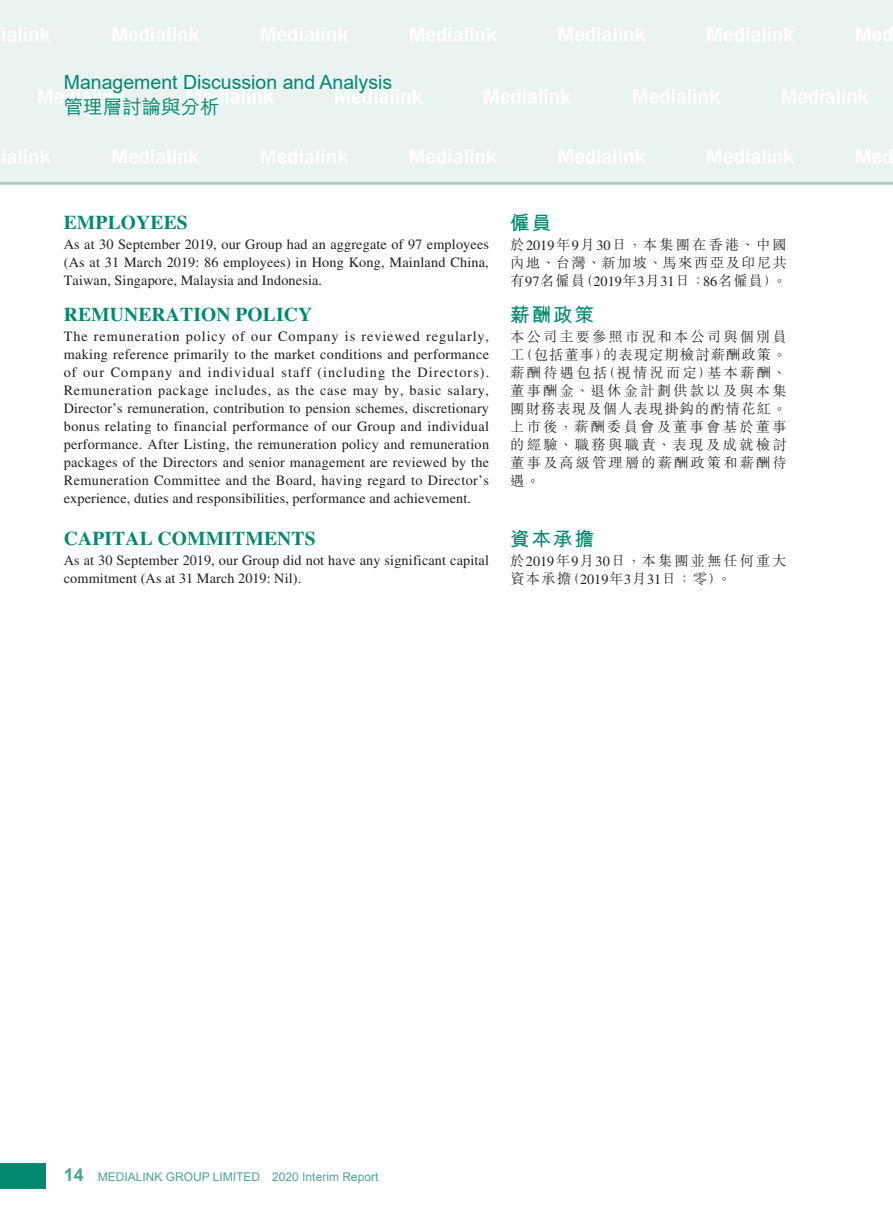
<style>
.page{position:relative;width:893px;height:1212px;background:#fff}
.page>*{position:absolute;margin:0;border:0;box-sizing:border-box;transform-origin:0 0}
._03_Subhead_1{font:700 19.5px "Times LT Std";letter-spacing:.01em;color:#00896e}
.t1{font:19.5px "Arial";color:#00896e}
._003_C_Subhead_1{font:700 19.5px "M Hei HK";letter-spacing:.1em;color:#00896e}
.t2{font:500 19.5px "M Hei HK";color:#00896e}
._01_Body{font:14.25px/18px "Times LT Std";letter-spacing:.01em;color:#231f20;text-align:justify}
._001_C_Body{font:300 14.25px/18px "M Sung HK";letter-spacing:.15em;color:#231f20;text-align:justify}
.t3{font:12px "Arial";color:#4ba790}
.s1{font-family:"Times LT Std";font-weight:400}
.s2{font-weight:700;font-size:18px}
</style>
<div class="page">
<hr style="left:0;top:182px;width:893px;height:3px;background:#a3d0c2">
<div style="left:0;top:1163px;width:46px;height:25px;background:#00896e"></div>
<h1 class="t1" style="left:64px;top:69px;width:330px">Management Discussion and Analysis</h1>
<h1 class="t2" style="left:64px;top:92px;width:157px">管理層討論與分析</h1>
<p class="_03_Subhead_1" style="left:64px;top:211px;width:126px">EMPLOYEES</p>
<p class="_01_Body" style="left:64px;top:235px;width:427px">As at 30 September 2019, our Group had an aggregate of 97 employees (As at 31 March 2019: 86 employees) in Hong Kong, Mainland China, Taiwan, Singapore, Malaysia and Indonesia.</p>
<p class="_03_Subhead_1" style="left:64px;top:303px;width:250px">REMUNERATION POLICY</p>
<p class="_01_Body" style="left:64px;top:327px;width:427px">The remuneration policy of our Company is reviewed regularly, making reference primarily to the market conditions and performance of our Company and individual staff (including the Directors).<br>Remuneration package includes, as the case may by, basic salary, Director’s remuneration, contribution to pension schemes, discretionary bonus relating to financial performance of our Group and individual performance. After Listing, the remuneration policy and remuneration packages of the Directors and senior management are reviewed by the Remuneration Committee and the Board, having regard to Director’s experience, duties and responsibilities, performance and achievement.</p>
<p class="_03_Subhead_1" style="left:64px;top:527px;width:253px">CAPITAL COMMITMENTS</p>
<p class="_01_Body" style="left:64px;top:551px;width:427px">As at 30 September 2019, our Group did not have any significant capital commitment (As at 31 March 2019: Nil).</p>
<p class="_003_C_Subhead_1" style="left:510px;top:209px;width:42px">僱員</p>
<p class="_001_C_Body" style="left:510px;top:235px;width:278px">於<span class="s1">2019</span>年<span class="s1">9</span>月<span class="s1">30</span>日，本集團在香港、中國內地、台灣、新加坡、馬來西亞及印尼共有<span class="s1">97</span>名僱員（<span class="s1">2019</span>年<span class="s1">3</span>月<span class="s1">31</span>日：<span class="s1">86</span>名僱員）。</p>
<p class="_003_C_Subhead_1" style="left:510px;top:301px;width:85px">薪酬政策</p>
<p class="_001_C_Body" style="left:510px;top:327px;width:278px">本公司主要參照市況和本公司與個別員工（包括董事）的表現定期檢討薪酬政策。薪酬待遇包括（視情況而定）基本薪酬、董事酬金、退休金計劃供款以及與本集團財務表現及個人表現掛鈎的酌情花紅。上市後，薪酬委員會及董事會基於董事的經驗、職務與職責、表現及成就檢討董事及高級管理層的薪酬政策和薪酬待遇。</p>
<p class="_003_C_Subhead_1" style="left:510px;top:525px;width:85px">資本承擔</p>
<p class="_001_C_Body" style="left:510px;top:551px;width:278px">於<span class="s1">2019</span>年<span class="s1">9</span>月<span class="s1">30</span>日，本集團並無任何重大資本承擔（<span class="s1">2019</span>年<span class="s1">3</span>月<span class="s1">31</span>日：零）。</p>
<p class="t3" style="left:64px;top:1168px;width:316px"><span class="s2">14</span> MEDIALINK GROUP LIMITED 2020 Interim Report</p>
</div>
